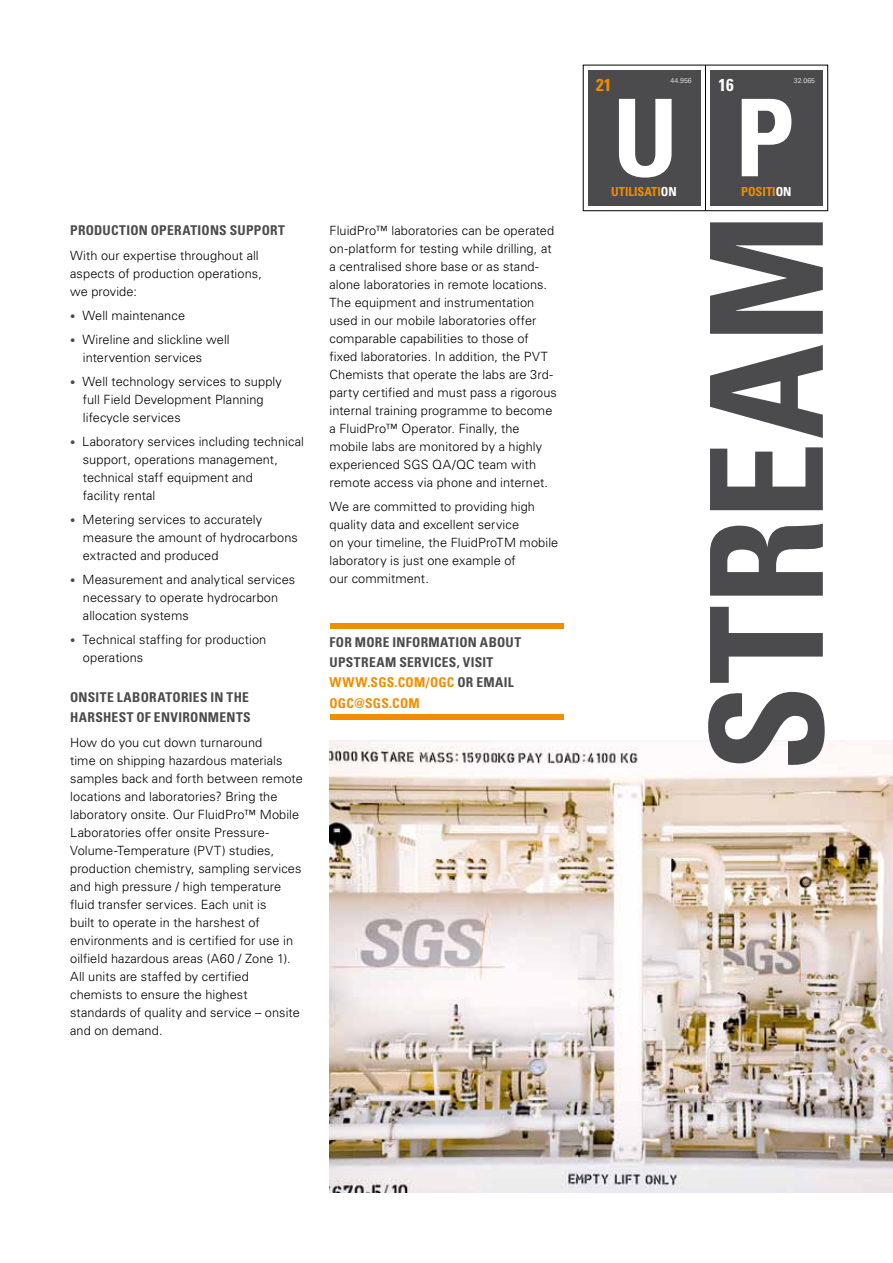
<style>
.page{position:relative;width:893px;height:1263px;background:#fff}
.page>*{position:absolute;margin:0;border:0;box-sizing:border-box;transform-origin:0 0}
.t1{font:700 condensed 156.3px "Univers";letter-spacing:.005em;color:#4b4b4d}
.t2{font:700 condensed 107.25px "Univers";color:#fff}
.t3{font:700 condensed 17.25px "Univers";color:#fff}
.t4{font:700 condensed 17.25px "Univers";color:#f18e00}
.t5{font:700 condensed 13.5px/20.2px "Univers";letter-spacing:.02em;color:#4b4b4d}
.t6{font:300 12.75px/18px "Univers";letter-spacing:.005em;color:#000}
.t7{font:700 condensed 12.45px "Univers";color:#f18e00}
.t8{font:300 6.9px "Univers";color:#fff}
.s1{font-size:10.5px;color:#4b4b4d}
.s2{color:#f18e00}
.s3{color:#fff}
</style>
<div class="page">
<div style="left:711px;top:70px;width:112px;height:136px;background:#4b4b4d"></div>
<div style="left:588px;top:70px;width:112px;height:136px;background:#4b4b4d"></div>
<div style="left:583px;top:65px;width:245px;height:146px;border:1px solid #000"></div>
<hr style="left:705px;top:65px;width:1px;height:146px;background:#000">
<div style="left:330px;top:714px;width:233px;height:6px;background:#f18e00"></div>
<div style="left:330px;top:623px;width:233px;height:5px;background:#f18e00"></div>
<img style="left:330px;top:740px;width:563px;height:453px">
<p class="t5" style="left:70px;top:220px;width:169px">PRODUCTION OPERATIONS SUPPORT</p>
<p class="t6" style="left:70px;top:246px;width:193px">With our expertise throughout all aspects of production operations, we provide:</p>
<p class="t6" style="left:70px;top:306px;width:116px"><span class="s1">•</span> Well maintenance</p>
<p class="t6" style="left:83px;top:330px;width:148px;text-indent:-13px"><span class="s1">•</span> Wireline and slickline well intervention services</p>
<p class="t6" style="left:83px;top:372px;width:201px;text-indent:-13px"><span class="s1">•</span> Well technology services to supply full Field Development Planning lifecycle services</p>
<p class="t6" style="left:83px;top:432px;width:223px;text-indent:-13px"><span class="s1">•</span> Laboratory services including technical support, operations management, technical staff equipment and<br>facility rental</p>
<p class="t6" style="left:83px;top:510px;width:216px;text-indent:-13px"><span class="s1">•</span> Metering services to accurately measure the amount of hydrocarbons extracted and produced</p>
<p class="t6" style="left:83px;top:570px;width:214px;text-indent:-13px"><span class="s1">•</span> Measurement and analytical services necessary to operate hydrocarbon allocation systems</p>
<p class="t6" style="left:83px;top:630px;width:185px;text-indent:-13px"><span class="s1">•</span> Technical staffing for production operations</p>
<p class="t5" style="left:70px;top:686px;width:17px">ONSITE</p>
<p class="t5" style="left:117px;top:686px;width:33px">LABORATORIES</p>
<p class="t5" style="left:211px;top:686px;width:25px">IN THE</p>
<p class="t5" style="left:70px;top:707px;width:9px">HARSHEST</p>
<p class="t5" style="left:136px;top:707px;width:27px">OF ENVIRONMENTS</p>
<p class="t6" style="left:70px;top:733px;width:234px">How do you cut down turnaround<br>time on shipping hazardous materials samples back and forth between remote locations and laboratories? Bring the laboratory onsite. Our FluidPro™ Mobile Laboratories offer onsite Pressure-Volume-Temperature (PVT) studies, production chemistry, sampling services and high pressure / high temperature fluid transfer services. Each unit is<br>built to operate in the harshest of environments and is certified for use in oilfield hazardous areas (A60 / Zone 1).<br>All units are staffed by certified chemists to ensure the highest standards of quality and service – onsite and on demand.</p>
<p class="t6" style="left:330px;top:221px;width:229px">FluidPro™ laboratories can be operated on-platform for testing while drilling, at a centralised shore base or as stand&shy;alone laboratories in remote locations.<br>The equipment and instrumentation used in our mobile laboratories offer comparable capabilities to those of fixed laboratories. In addition, the PVT Chemists that operate the labs are 3rd&shy;party certified and must pass a rigorous internal training programme to become a FluidPro™ Operator. Finally, the mobile labs are monitored by a highly experienced SGS QA/QC team with remote access via phone and internet.</p>
<p class="t6" style="left:330px;top:497px;width:230px">We are committed to providing high quality data and excellent service<br>on your timeline, the FluidProTM mobile laboratory is just one example of<br>our commitment.</p>
<p class="t5" style="left:330px;top:632px;width:193px">FOR MORE INFORMATION ABOUT<br>UPSTREAM SERVICES, VISIT<br><span class="s2">WWW.SGS.COM/OGC</span> OR EMAIL<br><span class="s2">OGC@SGS.COM</span></p>
<h3 class="t4" style="left:596px;top:74px;width:17px">21</h3>
<p class="t8" style="left:671px;top:76px;width:23px">44.956</p>
<h3 class="t3" style="left:718px;top:74px;width:17px">16</h3>
<p class="t8" style="left:794px;top:76px;width:23px">32.065</p>
<h2 class="t2" style="left:612px;top:72px;width:67px">U</h2>
<h2 class="t2" style="left:735px;top:72px;width:61px">P</h2>
<p class="t7" style="left:611px;top:184px;width:67px">UTILISATI<span class="s3">ON</span></p>
<p class="t7" style="left:741px;top:184px;width:52px">POSITI<span class="s3">ON</span></p>
<h1 class="t1" style="left:671px;top:772px;width:560px;rotate:-90deg">STREAM</h1>
</div>
